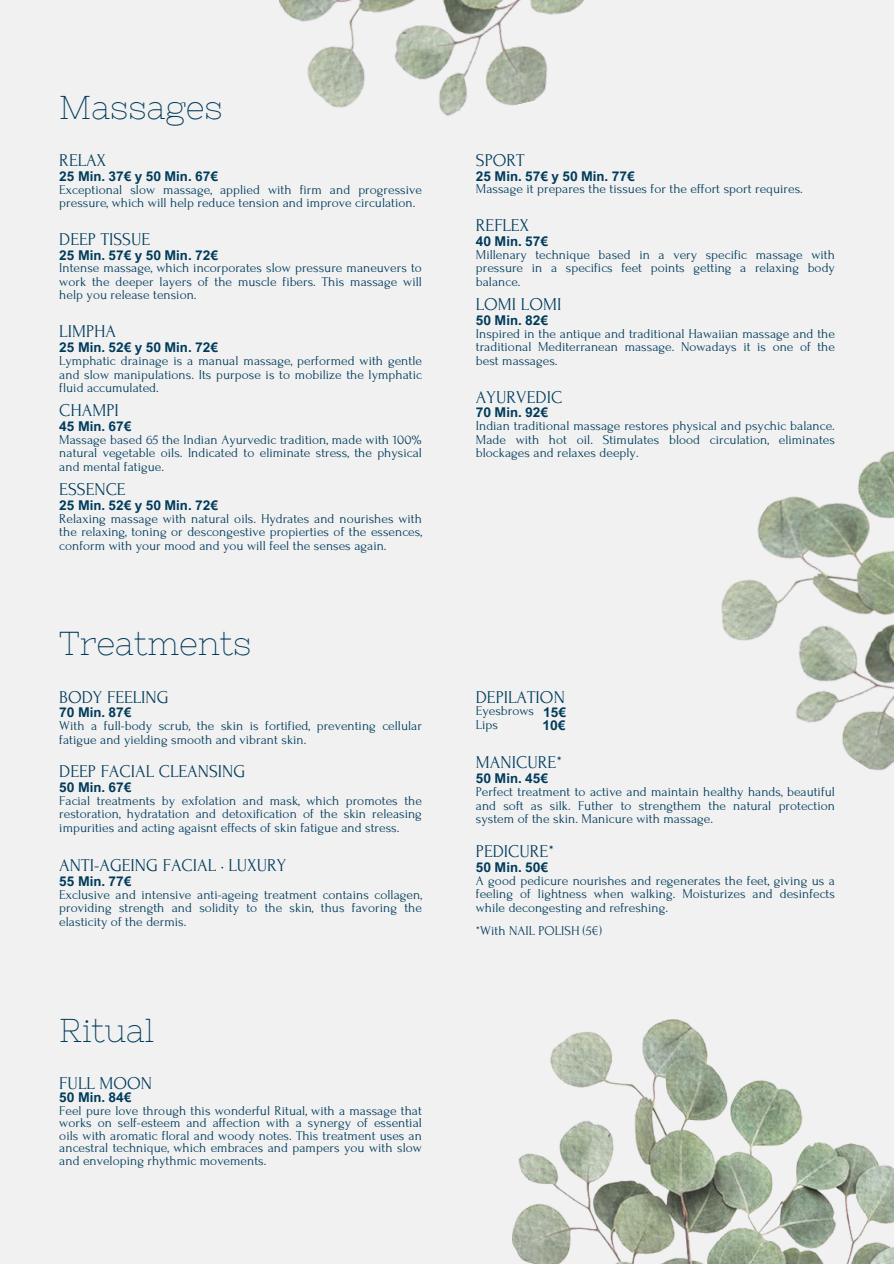
<style>
.page{position:relative;width:894px;height:1264px;background:#fff}
.page>*{position:absolute;margin:0;border:0;box-sizing:border-box;transform-origin:0 0}
.t1{font:33px "Aka Acid GR Nixie";color:#003b5b}
.t2{font:18px "Forum";color:#003b5b}
.t3{font:13.5px/13.5px "Forum";color:#003b5b;text-align:justify}
.t4{font:700 13.5px/13.5px "Arial Nova";color:#003b5b}
</style>
<div class="page">
<div style="left:0;top:0;width:893px;height:1263px;background:#f1f1f1"></div>
<img style="left:720px;top:451px;width:173px;height:320px">
<img style="left:512px;top:1019px;width:381px;height:244px">
<img style="left:279px;top:0;width:305px;height:116px">
<p class="t1" style="left:59px;top:88px;width:165px">Massages</p>
<h2 class="t2" style="left:59px;top:151px;width:48px">RELAX</h2>
<p class="t4" style="left:59px;top:169px;width:160px">25 Min. 37€ y 50 Min. 67€</p>
<h3 class="t3" style="left:59px;top:183px;width:364px">Exceptional slow massage, applied with firm and progressive pressure, which will help reduce tension and improve circulation.</h3>
<p class="t2" style="left:59px;top:229px;width:92px">DEEP TISSUE</p>
<h2 class="t4" style="left:59px;top:248px;width:160px">25 Min. 57€ y 50 Min. 72€</h2>
<p class="t3" style="left:59px;top:261px;width:364px">Intense massage, which incorporates slow pressure maneuvers to work the deeper layers of the muscle fibers. This massage will help you release tension.</p>
<h3 class="t2" style="left:59px;top:322px;width:58px">LIMPHA</h3>
<h3 class="t4" style="left:59px;top:340px;width:160px">25 Min. 52€ y 50 Min. 72€</h3>
<h2 class="t3" style="left:59px;top:354px;width:364px">Lymphatic drainage is a manual massage, performed with gentle and slow manipulations. Its purpose is to mobilize the lymphatic fluid accumulated.</h2>
<h3 class="t2" style="left:59px;top:401px;width:61px">CHAMPI</h3>
<p class="t4" style="left:59px;top:419px;width:74px">45 Min. 67€</p>
<h2 class="t3" style="left:59px;top:433px;width:364px">Massage based 65 the Indian Ayurvedic tradition, made with 100% natural vegetable oils. Indicated to eliminate stress, the physical and mental fatigue.</h2>
<p class="t2" style="left:59px;top:480px;width:68px">ESSENCE</p>
<p class="t4" style="left:59px;top:498px;width:160px">25 Min. 52€ y 50 Min. 72€</p>
<p class="t3" style="left:59px;top:512px;width:364px">Relaxing massage with natural oils. Hydrates and nourishes with the relaxing, toning or descongestive propierties of the essences, conform with your mood and you will feel the senses again.</p>
<p class="t1" style="left:59px;top:624px;width:193px">Treatments</p>
<h3 class="t2" style="left:59px;top:687px;width:111px">BODY FEELING</h3>
<h1 class="t4" style="left:59px;top:705px;width:74px">70 Min. 87€</h1>
<h3 class="t3" style="left:59px;top:719px;width:364px">With a full-body scrub, the skin is fortified, preventing cellular fatigue and yielding smooth and vibrant skin.</h3>
<p class="t2" style="left:59px;top:761px;width:187px">DEEP FACIAL CLEANSING</p>
<h2 class="t4" style="left:59px;top:780px;width:74px">50 Min. 67€</h2>
<p class="t3" style="left:59px;top:793px;width:364px">Facial treatments by exfolation and mask, which promotes the restoration, hydratation and detoxification of the skin releasing impurities and acting agaisnt effects of skin fatigue and stress.</p>
<h2 class="t2" style="left:59px;top:855px;width:228px">ANTI-AGEING FACIAL · LUXURY</h2>
<h3 class="t4" style="left:59px;top:873px;width:74px">55 Min. 77€</h3>
<h2 class="t3" style="left:59px;top:887px;width:364px">Exclusive and intensive anti-ageing treatment contains collagen, providing strength and solidity to the skin, thus favoring the elasticity of the dermis.</h2>
<h3 class="t1" style="left:59px;top:1011px;width:96px">Ritual</h3>
<h2 class="t2" style="left:59px;top:1073px;width:94px">FULL MOON</h2>
<p class="t4" style="left:59px;top:1090px;width:74px">50 Min. 84€</p>
<h3 class="t3" style="left:59px;top:1104px;width:364px;line-height:12.3px">Feel pure love through this wonderful Ritual, with a massage that works on self-esteem and affection with a synergy of essential oils with aromatic floral and woody notes. This treatment uses an ancestral technique, which embraces and pampers you with slow and enveloping rhythmic movements.</h3>
<h3 class="t2" style="left:475px;top:151px;width:50px">SPORT</h3>
<p class="t4" style="left:475px;top:169px;width:160px">25 Min. 57€ y 50 Min. 77€</p>
<p class="t3" style="left:475px;top:182px;width:328px">Massage it prepares the tissues for the effort sport requires.</p>
<p class="t2" style="left:475px;top:216px;width:55px">REFLEX</p>
<h2 class="t4" style="left:475px;top:234px;width:74px">40 Min. 57€</h2>
<h2 class="t3" style="left:475px;top:248px;width:360px">Millenary technique based in a very specific massage with pressure in a specifics feet points getting a relaxing body balance.</h2>
<h3 class="t2" style="left:475px;top:295px;width:87px">LOMI LOMI</h3>
<h3 class="t4" style="left:475px;top:313px;width:74px">50 Min. 82€</h3>
<p class="t3" style="left:475px;top:327px;width:360px">Inspired in the antique and traditional Hawaiian massage and the traditional Mediterranean massage. Nowadays it is one of the best massages.</p>
<p class="t2" style="left:475px;top:387px;width:88px">AYURVEDIC</p>
<p class="t4" style="left:475px;top:405px;width:74px">70 Min. 92€</p>
<h3 class="t3" style="left:475px;top:419px;width:360px">Indian traditional massage restores physical and psychic balance.<br>Made with hot oil. Stimulates blood circulation, eliminates blockages and relaxes deeply.</h3>
<h3 class="t2" style="left:475px;top:687px;width:91px">DEPILATION</h3>
<h2 class="t3" style="left:475px;top:704px;width:60px">Eyesbrows</h2>
<h3 class="t3" style="left:475px;top:718px;width:24px">Lips</h3>
<h3 class="t4" style="left:542px;top:704px;width:25px">15€<br>10€</h3>
<h2 class="t2" style="left:475px;top:753px;width:88px">MANICURE*</h2>
<h2 class="t4" style="left:475px;top:771px;width:74px">50 Min. 45€</h2>
<h2 class="t3" style="left:475px;top:785px;width:360px">Perfect treatment to active and maintain healthy hands, beautiful and soft as silk. Futher to strengthem the natural protection system of the skin. Manicure with massage.</h2>
<h2 class="t2" style="left:475px;top:841px;width:80px">PEDICURE*</h2>
<p class="t4" style="left:475px;top:859px;width:74px">50 Min. 50€</p>
<p class="t3" style="left:475px;top:873px;width:360px">A good pedicure nourishes and regenerates the feet, giving us a feeling of lightness when walking. Moisturizes and desinfects while decongesting and refreshing.</p>
<h1 class="t3" style="left:475px;top:924px;width:128px">*With NAIL POLISH (5€)</h1>
</div>
